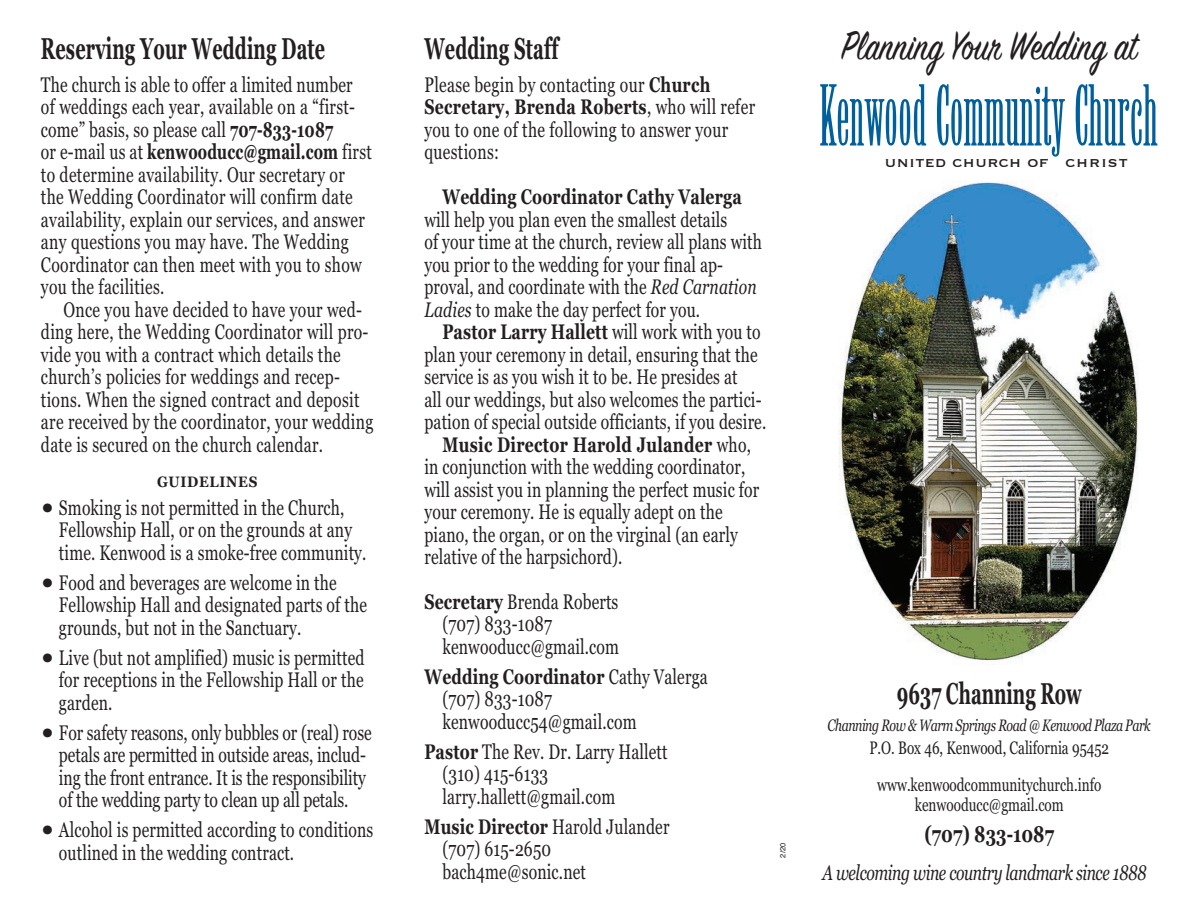
<style>
.page{position:relative;width:1188px;height:918px;background:#fff}
.page>*{position:absolute;margin:0;border:0;box-sizing:border-box;transform-origin:0 0}
.t1{font:81.75px "Willow Std";color:#00609d}
.t2{font:45px "Sign Painter House Script";color:#231f20;scale:.8 1}
.t3{font:700 30px "Georgia";letter-spacing:.01em;color:#231f20;scale:.6 1}
.t4{font:700 22.5px "Georgia";color:#231f20;scale:.75 1}
.t5{font:21px/22.5px "Georgia";letter-spacing:.01em;color:#231f20;scale:.75 1}
.t6{font:700 21px "Georgia";letter-spacing:.01em;color:#231f20;scale:.75 1}
.t7{font:italic 21px "Georgia";letter-spacing:-.025em;color:#231f20;scale:.75 1}
.t8{font:18px/37.5px "Georgia";color:#231f20;text-align:center;scale:.75 1}
.t9{font:18px "Copperplate";letter-spacing:.02em;color:#231f20}
.t10{font:italic 16.5px "Georgia";letter-spacing:-.035em;color:#231f20;scale:.75 1}
.t11{font:700 15px "Georgia";letter-spacing:.05em;color:#231f20;scale:.9 1}
.t12{font:7.5px "Helvetica";color:#231f20}
.s1{font-weight:700}
.s2{font-size:34.5px}
.s3{font-style:italic}
.s4{font-weight:400}
</style>
<div class="page">
<img style="left:838px;top:181px;width:301px;height:480px">
<h3 class="t3" style="left:41px;top:36px;width:475px">Reserving Your Wedding Date</h3>
<p class="t5" style="left:41px;top:75px;width:443px">The church is able to offer a limited number<br>of weddings each year, available on a “first&shy;come” basis, so please call <span class="s1">707-833-1087<br></span>or e-mail us at <span class="s1">kenwooducc@gmail.com</span> first to determine availability. Our secretary or the Wedding Coordinator will confirm date availability, explain our services, and answer any questions you may have. The Wedding Coordinator can then meet with you to show you the facilities.</p>
<p class="t5" style="left:41px;top:300px;width:445px;text-indent:23px">Once you have decided to have your wed&shy;ding here, the Wedding Coordinator will pro&shy;vide you with a contract which details the church’s policies for weddings and recep&shy;tions. When the signed contract and deposit are received by the coordinator, your wedding date is secured on the church calendar.</p>
<p class="t11" style="left:157px;top:475px;width:113px">GUIDELINES</p>
<p class="t5" style="left:59px;top:498px;width:411px;text-indent:-18px"><span class="s2">•</span> Smoking is not permitted in the Church,<br>Fellowship Hall, or on the grounds at any time. Kenwood is a smoke-free community.</p>
<p class="t5" style="left:59px;top:573px;width:412px;text-indent:-18px"><span class="s2">•</span> Food and beverages are welcome in the<br>Fellowship Hall and designated parts of the grounds, but not in the Sanctuary.</p>
<p class="t5" style="left:59px;top:648px;width:409px;text-align:justify;text-indent:-18px"><span class="s2">•</span> Live (but not amplified) music is permitted for receptions in the Fellowship Hall or the garden.</p>
<p class="t5" style="left:41px;top:723px;width:442px;text-align:center"><span class="s2">•</span> For safety reasons, only bubbles or (real) rose petals are permitted in outside areas, includ&shy;ing the front entrance. It is the responsibility<br>of the wedding party to clean up all petals.</p>
<p class="t5" style="left:59px;top:820px;width:421px;text-indent:-18px"><span class="s2">•</span> Alcohol is permitted according to conditions outlined in the wedding contract.</p>
<h3 class="t3" style="left:424px;top:36px;width:225px">Wedding Staff</h3>
<p class="t5" style="left:424px;top:75px;width:442px">Please begin by contacting our <span class="s1">Church Secretary, Brenda Roberts</span>, who will refer you to one of the following to answer your questions:</p>
<p class="t6" style="left:442px;top:188px;width:401px">Wedding Coordinator Cathy Valerga</p>
<p class="t5" style="left:424px;top:210px;width:452px">will help you plan even the smallest details<br>of your time at the church, review all plans with you prior to the wedding for your final ap&shy;proval, and coordinate with the <span class="s3">Red Carnation Ladies</span> to make the day perfect for you.</p>
<p class="t6" style="left:442px;top:323px;width:426px">Pastor Larry Hallett <span class="s4">will work with you to</span></p>
<p class="t5" style="left:424px;top:345px;width:446px">plan your ceremony in detail, ensuring that the</p>
<p class="t5" style="left:424px;top:367px;width:419px">service is as you wish it to be. He presides at</p>
<p class="t5" style="left:424px;top:390px;width:451px">all our weddings, but also welcomes the partici-</p>
<p class="t5" style="left:424px;top:412px;width:457px">pation of special outside officiants, if you desire.</p>
<p class="t6" style="left:442px;top:436px;width:413px">Music Director Harold Julander <span class="s4">who,</span></p>
<p class="t5" style="left:424px;top:457px;width:429px">in conjunction with the wedding coordinator,</p>
<p class="t5" style="left:424px;top:480px;width:448px">will assist you in planning the perfect music for</p>
<p class="t5" style="left:424px;top:502px;width:399px">your ceremony. He is equally adept on the</p>
<p class="t5" style="left:424px;top:525px;width:419px">piano, the organ, or on the virginal (an early</p>
<p class="t5" style="left:424px;top:547px;width:266px">relative of the harpsichord).</p>
<p class="t5" style="left:442px;top:592px;width:237px;text-indent:-18px"><span class="s1">Secretary</span> Brenda Roberts (707) 833-1087 kenwooducc@gmail.com</p>
<p class="t5" style="left:442px;top:667px;width:355px;text-indent:-18px"><span class="s1">Wedding Coordinator</span> Cathy Valerga (707) 833-1087 kenwooducc54@gmail.com</p>
<p class="t5" style="left:442px;top:742px;width:302px;text-indent:-18px"><span class="s1">Pastor</span> The Rev. Dr. Larry Hallett (310) 415-6133 larry.hallett@gmail.com</p>
<p class="t5" style="left:442px;top:817px;width:304px;text-indent:-18px"><span class="s1">Music Director</span> Harold Julander (707) 615-2650 bach4me@sonic.net</p>
<p class="t12" style="left:780px;top:858px;width:16px;rotate:-90deg">2/20</p>
<h2 class="t2" style="left:842px;top:26px;width:370px">Planning Your Wedding at</h2>
<h1 class="t1" style="left:819px;top:69px;width:340px">Kenwood Community Church</h1>
<p class="t9" style="left:884px;top:150px;width:245px">united church of christ</p>
<h3 class="t3" style="left:897px;top:682px;width:310px">9637 Channing Row</h3>
<p class="t10" style="left:828px;top:719px;width:432px">Channing Row &amp; Warm Springs Road @ Kenwood Plaza Park</p>
<p class="t8" style="left:869px;top:730px;width:321px">P.O. Box 46, Kenwood, California 95452 www.kenwoodcommunitychurch.info</p>
<p class="t8" style="left:915px;top:787px;width:200px">kenwooducc@gmail.com</p>
<p class="t4" style="left:924px;top:825px;width:174px">(707) 833-1087</p>
<p class="t7" style="left:822px;top:864px;width:434px">A welcoming wine country landmark since 1888</p>
</div>
